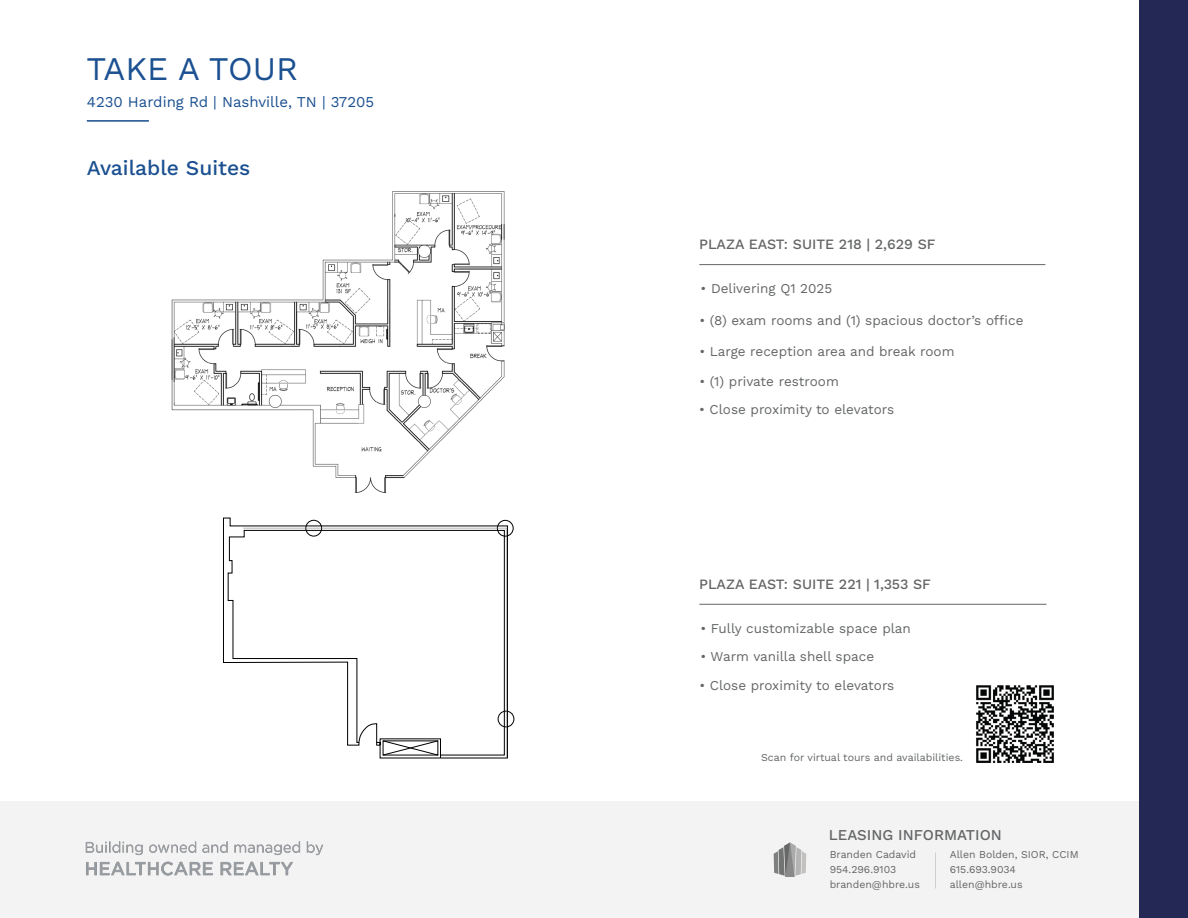
<style>
.page{position:relative;width:1188px;height:918px;background:#fff}
.page>*{position:absolute;margin:0;border:0;box-sizing:border-box;transform-origin:0 0}
.t1{font:33px "Work Sans";color:#1b5091}
.t2{font:21px "Work Sans";color:#1b5091}
.t3{font:15px "Work Sans";color:#1b5091}
.t4{font:15px "Work Sans";color:#646566}
.t5{font:14.25px "Work Sans";color:#646566}
.t6{font:13.5px "Work Sans";color:#646667}
.t7{font:10.5px/15px "Work Sans";color:#646566}
.t8{font:10.5px "Work Sans";color:#646767}
.t9{font:10.5px "Work Sans";color:#646667}
</style>
<div class="page">
<img style="left:171px;top:191px;width:334px;height:302px">
<hr style="left:699px;top:604px;width:347px;height:1px;background:#646566">
<svg style="left:223px;top:517px;width:285px;height:242px"></svg>
<svg style="left:227px;top:530px;width:278px;height:226px"></svg>
<svg style="left:358px;top:723px;width:83px;height:36px"></svg>
<div style="left:498px;top:711px;width:16px;height:16px;border:1px solid #000;border-radius:50%"></div>
<div style="left:497px;top:520px;width:17px;height:17px;border:1px solid #000;border-radius:50%"></div>
<div style="left:305px;top:520px;width:17px;height:17px;border:1px solid #000;border-radius:50%"></div>
<hr style="left:506px;top:529px;width:1px;height:229px;background:#646566">
<hr style="left:243px;top:528px;width:264px;height:1px;background:#646566">
<div style="left:0;top:801px;width:1188px;height:117px;background:#f3f3f3"></div>
<svg style="left:774px;top:842px;width:32px;height:35px"></svg>
<hr style="left:699px;top:264px;width:346px;height:1px;background:#646566">
<div style="left:1139px;top:0;width:49px;height:918px;background:#232954"></div>
<hr style="left:87px;top:120px;width:62px;height:2px;background:#1b5091">
<img style="left:85px;top:841px;width:238px;height:35px">
<img style="left:976px;top:685px;width:78px;height:78px">
<h1 class="t1" style="left:87px;top:43px;width:213px">TAKE A TOUR</h1>
<p class="t3" style="left:87px;top:91px;width:289px">4230 Harding Rd | Nashville, TN | 37205</p>
<h2 class="t2" style="left:87px;top:152px;width:165px">Available Suites</h2>
<p class="t5" style="left:699px;top:234px;width:238px">PLAZA EAST: SUITE 218 | 2,629 SF</p>
<p class="t6" style="left:701px;top:278px;width:133px">• Delivering Q1 2025</p>
<p class="t6" style="left:699px;top:310px;width:326px">• (8) exam rooms and (1) spacious doctor’s office</p>
<p class="t6" style="left:699px;top:341px;width:257px">• Large reception area and break room</p>
<p class="t6" style="left:699px;top:371px;width:141px">• (1) private restroom</p>
<p class="t6" style="left:699px;top:399px;width:197px">• Close proximity to elevators</p>
<p class="t5" style="left:699px;top:573px;width:233px">PLAZA EAST: SUITE 221 | 1,353 SF</p>
<p class="t6" style="left:701px;top:618px;width:212px">• Fully customizable space plan</p>
<p class="t6" style="left:701px;top:646px;width:175px">• Warm vanilla shell space</p>
<p class="t6" style="left:699px;top:675px;width:197px">• Close proximity to elevators</p>
<p class="t8" style="left:761px;top:749px;width:204px">Scan for virtual tours and availabilities.</p>
<p class="t4" style="left:829px;top:824px;width:174px">LEASING INFORMATION</p>
<p class="t7" style="left:830px;top:847px;width:92px">Branden Cadavid<br>954.296.9103 branden@hbre.us</p>
<p class="t9" style="left:950px;top:847px;width:130px">Allen Bolden, SIOR, CCIM</p>
<p class="t7" style="left:950px;top:862px;width:74px">615.693.9034 allen@hbre.us</p>
</div>
